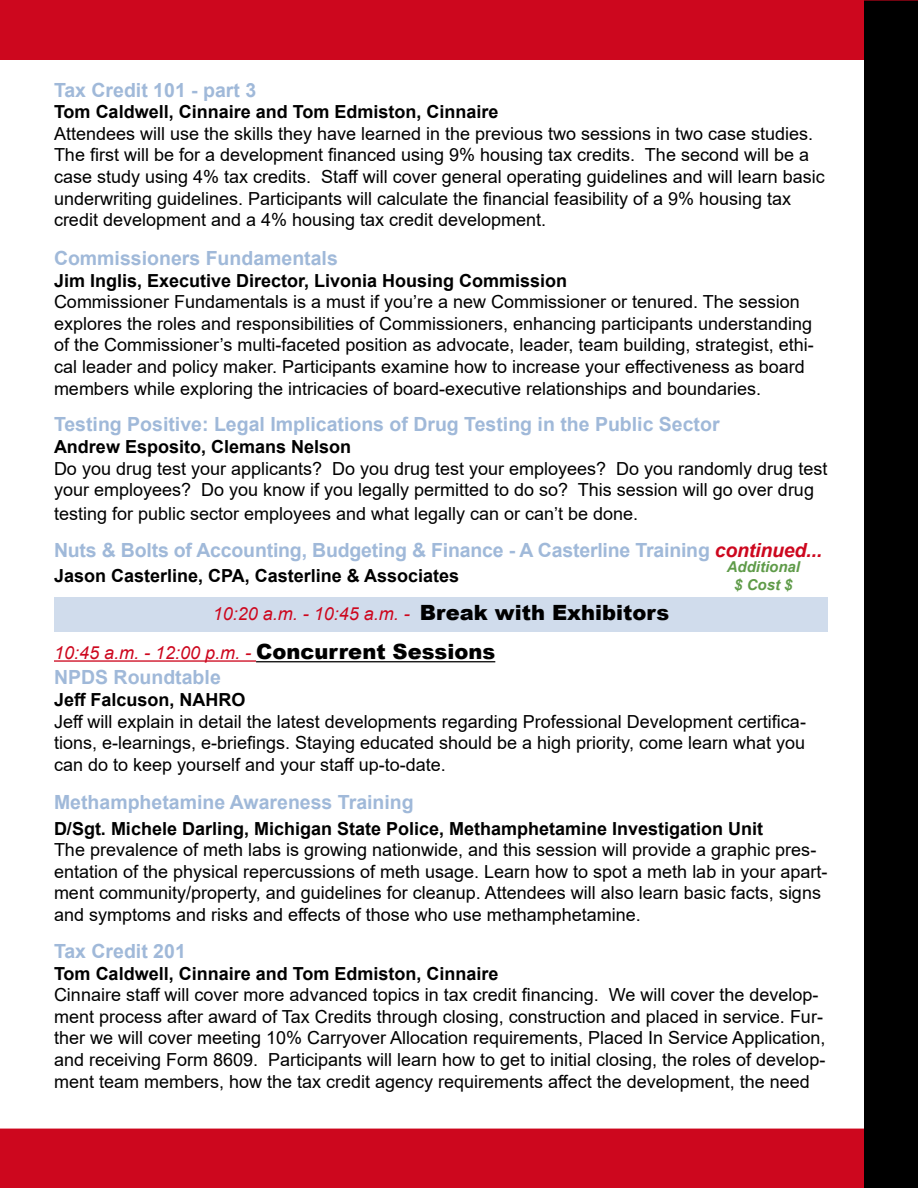
<style>
.page{position:relative;width:918px;height:1188px;background:#fff}
.page>*{position:absolute;margin:0;border:0;box-sizing:border-box;transform-origin:0 0}
.t1{font:700 19.5px "Arial";color:#a0b9d9}
.t2{font:18px/21.6px "Arial";color:#000}
.t3{font:700 18px "Arial";color:#000}
.t4{font:italic 18px "Arial";color:#cd071e}
.t5{font:italic 700 15px/18px "Arial";color:#5f9b49;text-align:center}
.s1{font-style:italic;color:#cd071e}
.s2{font-weight:900;font-style:normal;font-size:21px;color:#000}
</style>
<div class="page">
<div style="left:54px;top:597px;width:774px;height:34px;background:#d0dcec"></div>
<div style="left:0;top:0;width:918px;height:60px;background:#cd071e"></div>
<div style="left:0;top:1129px;width:918px;height:59px;background:#cd071e"></div>
<div style="left:864px;top:1px;width:54px;height:1187px;background:#000"></div>
<hr style="left:54px;top:660px;width:202px;height:2px;background:#cd071e">
<hr style="left:256px;top:661px;width:239px;height:1px;background:#000">
<p class="t1" style="left:54px;top:76px;width:204px">Tax Credit 101 - part 3</p>
<p class="t3" style="left:54px;top:99px;width:446px">Tom Caldwell, Cinnaire and Tom Edmiston, Cinnaire</p>
<p class="t2" style="left:54px;top:123px;width:772px">Attendees will use the skills they have learned in the previous two sessions in two case studies.<br>The first will be for a development financed using 9% housing tax credits. The second will be a case study using 4% tax credits. Staff will cover general operating guidelines and will learn basic underwriting guidelines. Participants will calculate the financial feasibility of a 9% housing tax credit development and a 4% housing tax credit development.</p>
<p class="t1" style="left:54px;top:244px;width:285px">Commissioners Fundamentals</p>
<p class="t3" style="left:54px;top:268px;width:515px">Jim Inglis, Executive Director, Livonia Housing Commission</p>
<p class="t2" style="left:54px;top:291px;width:761px">Commissioner Fundamentals is a must if you’re a new Commissioner or tenured. The session explores the roles and responsibilities of Commissioners, enhancing participants understanding of the Commissioner’s multi-faceted position as advocate, leader, team building, strategist, ethi&shy;cal leader and policy maker. Participants examine how to increase your effectiveness as board members while exploring the intricacies of board-executive relationships and boundaries.</p>
<p class="t1" style="left:54px;top:411px;width:667px">Testing Positive: Legal Implications of Drug Testing in the Public Sector</p>
<p class="t3" style="left:54px;top:434px;width:299px">Andrew Esposito, Clemans Nelson</p>
<p class="t2" style="left:54px;top:457px;width:775px">Do you drug test your applicants? Do you drug test your employees? Do you randomly drug test your employees? Do you know if you legally permitted to do so? This session will go over drug</p>
<p class="t2" style="left:54px;top:502px;width:586px">testing for public sector employees and what legally can or can’t be done.</p>
<p class="t1" style="left:54px;top:536px;width:770px">Nuts &amp; Bolts of Accounting, Budgeting &amp; Finance - A Casterline Training <span class="s1">continued...</span></p>
<p class="t3" style="left:54px;top:563px;width:407px">Jason Casterline, CPA, Casterline &amp; Associates</p>
<p class="t4" style="left:213px;top:602px;width:458px">10:20 a.m. - 10:45 a.m. - <span class="s2">Break with Exhibitors</span></p>
<p class="t4" style="left:54px;top:641px;width:443px">10:45 a.m. - 12:00 p.m. - <span class="s2">Concurrent Sessions</span></p>
<p class="t1" style="left:54px;top:664px;width:168px">NPDS Roundtable</p>
<p class="t3" style="left:54px;top:687px;width:193px">Jeff Falcuson, NAHRO</p>
<p class="t2" style="left:54px;top:710px;width:754px;text-align:justify">Jeff will explain in detail the latest developments regarding Professional Development certifica&shy;tions, e-learnings, e-briefings. Staying educated should be a high priority, come learn what you can do to keep yourself and your staff up-to-date.</p>
<p class="t1" style="left:54px;top:789px;width:361px">Methamphetamine Awareness Training</p>
<p class="t3" style="left:54px;top:816px;width:711px">D/Sgt. Michele Darling, Michigan State Police, Methamphetamine Investigation Unit</p>
<p class="t2" style="left:54px;top:839px;width:775px">The prevalence of meth labs is growing nationwide, and this session will provide a graphic pres&shy;entation of the physical repercussions of meth usage. Learn how to spot a meth lab in your apart&shy;ment community/property, and guidelines for cleanup. Attendees will also learn basic facts, signs and symptoms and risks and effects of those who use methamphetamine.</p>
<p class="t1" style="left:54px;top:937px;width:133px">Tax Credit 201</p>
<p class="t3" style="left:54px;top:961px;width:446px">Tom Caldwell, Cinnaire and Tom Edmiston, Cinnaire</p>
<p class="t2" style="left:54px;top:984px;width:773px">Cinnaire staff will cover more advanced topics in tax credit financing. We will cover the develop&shy;ment process after award of Tax Credits through closing, construction and placed in service. Fur&shy;ther we will cover meeting 10% Carryover Allocation requirements, Placed In Service Application, and receiving Form 8609. Participants will learn how to get to initial closing, the roles of develop&shy;ment team members, how the tax credit agency requirements affect the development, the need</p>
<p class="t5" style="left:727px;top:558px;width:75px">Additional $ Cost $</p>
</div>
